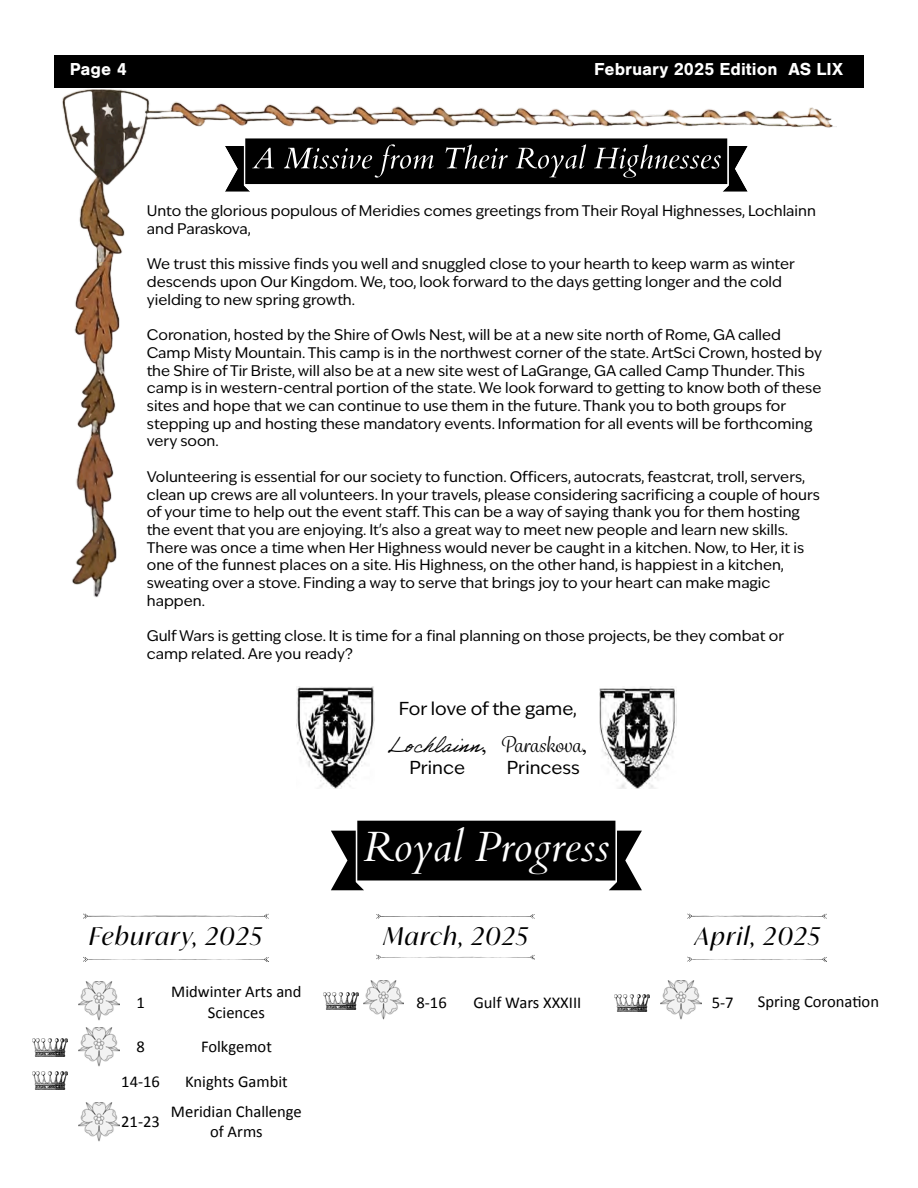
<style>
.page{position:relative;width:918px;height:1188px;background:#fff}
.page>*{position:absolute;margin:0;border:0;box-sizing:border-box;transform-origin:0 0}
.t1{font:italic 42.45px "Cardo";color:#fff}
.t2{font:italic 24.45px "Ivy Mode";letter-spacing:.07em;color:#000}
.t3{font:21px "Adobe Handwriting Ernie";color:#000}
.t4{font:21px "Grafolita Script";color:#000}
.t5{font:18px "Ivy Epic";color:#000}
.t6{font:700 18px "Nimbus San";color:#fff}
.t7{font:16.65px "Calibri";color:#000}
.t8{font:16.5px/20.1px "Calibri";color:#000;text-align:center}
.t9{font:14.7px/17.7px "Ivy Epic";color:#000}
.s1{font-family:"Garamond ATF Subhead";font-weight:700;font-size:18px}
</style>
<div class="page">
<div style="left:54px;top:55px;width:810px;height:32px;background:#000"></div>
<img style="left:61px;top:87px;width:776px;height:511px">
<svg style="left:245px;top:138px;width:483px;height:46px;background:#1a1a1a"></svg>
<svg style="left:331px;top:821px;width:311px;height:69px"></svg>
<svg style="left:83px;top:914px;width:186px;height:48px"></svg>
<svg style="left:376px;top:914px;width:159px;height:46px"></svg>
<svg style="left:687px;top:914px;width:140px;height:48px"></svg>
<img style="left:79px;top:981px;width:40px;height:40px">
<img style="left:363px;top:981px;width:41px;height:39px">
<img style="left:661px;top:981px;width:40px;height:39px">
<img style="left:79px;top:1028px;width:40px;height:39px">
<img style="left:79px;top:1102px;width:40px;height:40px">
<img style="left:32px;top:1039px;width:35px;height:17px">
<img style="left:32px;top:1072px;width:35px;height:17px">
<img style="left:614px;top:994px;width:35px;height:18px">
<img style="left:323px;top:992px;width:35px;height:18px">
<img style="left:599px;top:687px;width:78px;height:101px">
<img style="left:297px;top:687px;width:77px;height:101px">
<p class="t6" style="left:70px;top:59px;width:58px">Page 4</p>
<p class="t6" style="left:594px;top:59px;width:250px">February 2025 Edition AS LIX</p>
<p class="t9" style="left:147px;top:202px;width:671px">Unto the glorious populous of Meridies comes greetings from Their Royal Highnesses, Lochlainn and Paraskova,</p>
<p class="t9" style="left:147px;top:255px;width:650px">We trust this missive finds you well and snuggled close to your hearth to keep warm as winter descends upon Our Kingdom. We, too, look forward to the days getting longer and the cold yielding to new spring growth.</p>
<p class="t9" style="left:147px;top:326px;width:677px">Coronation, hosted by the Shire of Owls Nest, will be at a new site north of Rome, GA called Camp Misty Mountain. This camp is in the northwest corner of the state. ArtSci Crown, hosted by the Shire of Tir Briste, will also be at a new site west of LaGrange, GA called Camp Thunder. This camp is in western-central portion of the state. We look forward to getting to know both of these sites and hope that we can continue to use them in the future. Thank you to both groups for stepping up and hosting these mandatory events. Information for all events will be forthcoming very soon.</p>
<p class="t9" style="left:147px;top:468px;width:674px">Volunteering is essential for our society to function. Officers, autocrats, feastcrat, troll, servers, clean up crews are all volunteers. In your travels, please considering sacrificing a couple of hours of your time to help out the event staff. This can be a way of saying thank you for them hosting the event that you are enjoying. It's also a great way to meet new people and learn new skills.<br>There was once a time when Her Highness would never be caught in a kitchen. Now, to Her, it is one of the funnest places on a site. His Highness, on the other hand, is happiest in a kitchen, sweating over a stove. Finding a way to serve that brings joy to your heart can make magic happen.</p>
<p class="t9" style="left:147px;top:627px;width:639px">Gulf Wars is getting close. It is time for a final planning on those projects, be they combat or camp related. Are you ready?</p>
<p class="t5" style="left:399px;top:697px;width:180px">For love of the game,</p>
<h3 class="t3" style="left:388px;top:733px;width:100px">Lochlainn<span class="s1">,</span></h3>
<p class="t5" style="left:409px;top:755px;width:57px">Prince</p>
<h3 class="t4" style="left:500px;top:732px;width:88px">Paraskova<span class="s1">,</span></h3>
<p class="t5" style="left:507px;top:755px;width:74px">Princess</p>
<h1 class="t1" style="left:363px;top:822px;width:247px">Royal Progress</h1>
<h2 class="t2" style="left:89px;top:919px;width:174px">Feburary, 2025</h2>
<h2 class="t2" style="left:383px;top:919px;width:146px">March, 2025</h2>
<h2 class="t2" style="left:695px;top:919px;width:126px">April, 2025</h2>
<p class="t8" style="left:136px;top:992px;width:10px">1</p>
<p class="t8" style="left:171px;top:981px;width:132px">Midwinter Arts and<br>Sciences</p>
<p class="t8" style="left:136px;top:1036px;width:10px">8</p>
<p class="t8" style="left:201px;top:1036px;width:72px">Folkgemot</p>
<p class="t8" style="left:121px;top:1071px;width:40px">14-16</p>
<p class="t8" style="left:185px;top:1071px;width:104px">Knights Gambit</p>
<p class="t7" style="left:121px;top:1110px;width:40px">21-23</p>
<p class="t7" style="left:171px;top:1100px;width:132px">Meridian Challenge</p>
<p class="t8" style="left:210px;top:1121px;width:54px">of Arms</p>
<p class="t7" style="left:416px;top:990px;width:32px">8-16</p>
<p class="t7" style="left:473px;top:990px;width:110px">Gulf Wars XXXIII</p>
<p class="t7" style="left:712px;top:990px;width:23px">5-7</p>
<p class="t7" style="left:758px;top:990px;width:123px">Spring Coronation</p>
</div>
